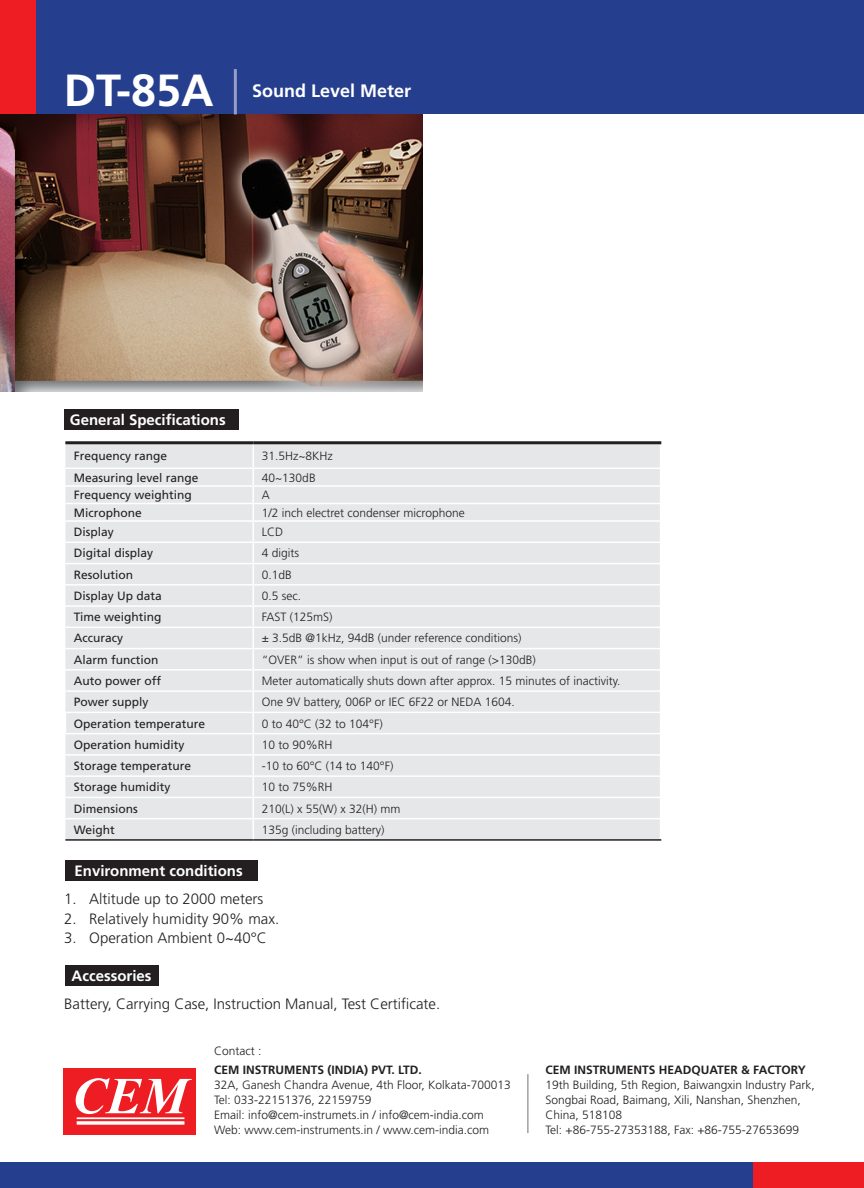
<style>
.page{position:relative;width:864px;height:1188px;background:#fff}
.page>*{position:absolute;margin:0;border:0;box-sizing:border-box;transform-origin:0 0}
.t1{font:italic 700 51.9px "Times New Roman";color:#fff}
.t2{font:700 45px "Frutiger";color:#fff}
.t3{font:700 18px "Frutiger";color:#fff}
.t4{font:300 15px "Frutiger";color:#231f20}
.t5{font:700 15px "Frutiger";color:#fff}
.t6{font:300 12px/15px "Frutiger";color:#231f20}
.t7{font:12px "Frutiger";color:#231f20}
.t8{font:700 12px "Frutiger";color:#231f20}
</style>
<div class="page">
<img style="left:0;top:114px;width:423px;height:277px">
<div style="left:0;top:0;width:864px;height:114px;background:#253f8e"></div>
<svg style="left:65px;top:444px;width:595px;height:395px;background:#e6e7e9"></svg>
<hr style="left:65px;top:468px;width:188px;height:1px;background:#fff">
<hr style="left:253px;top:468px;width:408px;height:1px;background:#fff">
<hr style="left:65px;top:485px;width:188px;height:2px;background:#fff">
<hr style="left:253px;top:485px;width:408px;height:2px;background:#fff">
<hr style="left:65px;top:441px;width:188px;height:3px;background:#231f20">
<hr style="left:253px;top:441px;width:408px;height:3px;background:#231f20">
<hr style="left:65px;top:503px;width:188px;height:1px;background:#fff">
<hr style="left:253px;top:503px;width:408px;height:1px;background:#fff">
<hr style="left:65px;top:520px;width:188px;height:2px;background:#fff">
<hr style="left:253px;top:520px;width:408px;height:2px;background:#fff">
<hr style="left:65px;top:542px;width:188px;height:1px;background:#fff">
<hr style="left:253px;top:542px;width:408px;height:1px;background:#fff">
<hr style="left:65px;top:563px;width:188px;height:1px;background:#fff">
<hr style="left:253px;top:563px;width:408px;height:1px;background:#fff">
<hr style="left:65px;top:584px;width:188px;height:2px;background:#fff">
<hr style="left:253px;top:584px;width:408px;height:2px;background:#fff">
<hr style="left:65px;top:605px;width:188px;height:2px;background:#fff">
<hr style="left:253px;top:605px;width:408px;height:2px;background:#fff">
<hr style="left:65px;top:627px;width:188px;height:1px;background:#fff">
<hr style="left:253px;top:627px;width:408px;height:1px;background:#fff">
<hr style="left:65px;top:648px;width:188px;height:1px;background:#fff">
<hr style="left:253px;top:648px;width:408px;height:1px;background:#fff">
<hr style="left:65px;top:669px;width:188px;height:2px;background:#fff">
<hr style="left:253px;top:669px;width:408px;height:2px;background:#fff">
<hr style="left:65px;top:690px;width:188px;height:2px;background:#fff">
<hr style="left:253px;top:690px;width:408px;height:2px;background:#fff">
<hr style="left:65px;top:712px;width:188px;height:1px;background:#fff">
<svg style="left:65px;top:713px;width:1px;height:20px"></svg>
<hr style="left:253px;top:712px;width:408px;height:1px;background:#fff">
<hr style="left:65px;top:733px;width:188px;height:1px;background:#fff">
<hr style="left:253px;top:733px;width:408px;height:1px;background:#fff">
<hr style="left:65px;top:754px;width:188px;height:2px;background:#fff">
<hr style="left:253px;top:754px;width:408px;height:2px;background:#fff">
<hr style="left:65px;top:775px;width:188px;height:2px;background:#fff">
<hr style="left:253px;top:775px;width:408px;height:2px;background:#fff">
<hr style="left:65px;top:797px;width:188px;height:1px;background:#fff">
<hr style="left:253px;top:797px;width:408px;height:1px;background:#fff">
<hr style="left:65px;top:818px;width:188px;height:1px;background:#fff">
<hr style="left:253px;top:818px;width:408px;height:1px;background:#fff">
<svg style="left:253px;top:444px;width:1px;height:395px"></svg>
<hr style="left:65px;top:839px;width:188px;height:2px;background:#231f20">
<hr style="left:253px;top:839px;width:408px;height:2px;background:#231f20">
<div style="left:64px;top:1068px;width:132px;height:67px;background:#ee1d23"></div>
<hr style="left:77px;top:1117px;width:107px;height:2px;background:#fff">
<svg style="left:77px;top:1121px;width:107px;height:4px"></svg>
<hr style="left:234px;top:69px;width:3px;height:45px;background:#9b9bc6">
<div style="left:0;top:1162px;width:864px;height:26px;background:#253f8e"></div>
<div style="left:753px;top:1162px;width:111px;height:26px;background:#ee1d23"></div>
<div style="left:0;top:0;width:36px;height:114px;background:#ee1d23"></div>
<hr style="left:527px;top:1074px;width:1px;height:59px;background:#808285">
<div style="left:65px;top:966px;width:93px;height:20px;background:#231f20"></div>
<div style="left:65px;top:860px;width:192px;height:21px;background:#231f20"></div>
<div style="left:65px;top:409px;width:174px;height:21px;background:#231f20"></div>
<p class="t2" style="left:64px;top:64px;width:151px">DT-85A</p>
<p class="t3" style="left:252px;top:80px;width:161px">Sound Level Meter</p>
<p class="t5" style="left:70px;top:411px;width:157px">General Specifications</p>
<p class="t7" style="left:74px;top:449px;width:95px">Frequency range</p>
<p class="t6" style="left:262px;top:449px;width:73px">31.5Hz~8KHz</p>
<p class="t7" style="left:74px;top:470px;width:126px">Measuring level range</p>
<p class="t6" style="left:262px;top:470px;width:55px">40~130dB</p>
<p class="t7" style="left:74px;top:488px;width:120px">Frequency weighting</p>
<p class="t6" style="left:262px;top:488px;width:10px">A</p>
<p class="t7" style="left:74px;top:506px;width:69px">Microphone</p>
<p class="t6" style="left:262px;top:505px;width:204px">1/2 inch electret condenser microphone</p>
<p class="t7" style="left:74px;top:525px;width:42px">Display</p>
<p class="t6" style="left:262px;top:525px;width:23px">LCD</p>
<p class="t7" style="left:74px;top:546px;width:81px">Digital display</p>
<p class="t6" style="left:262px;top:546px;width:39px">4 digits</p>
<p class="t7" style="left:74px;top:567px;width:61px">Resolution</p>
<p class="t6" style="left:262px;top:567px;width:32px">0.1dB</p>
<p class="t7" style="left:74px;top:589px;width:90px">Display Up data</p>
<p class="t6" style="left:262px;top:588px;width:41px">0.5 sec.</p>
<p class="t7" style="left:74px;top:610px;width:89px">Time weighting</p>
<p class="t6" style="left:262px;top:610px;width:72px">FAST (125mS)</p>
<p class="t7" style="left:74px;top:631px;width:51px">Accuracy</p>
<p class="t6" style="left:262px;top:631px;width:261px">± 3.5dB @1kHz, 94dB (under reference conditions)</p>
<p class="t7" style="left:74px;top:653px;width:86px">Alarm function</p>
<p class="t6" style="left:262px;top:652px;width:275px">“OVER” is show when input is out of range (&gt;130dB)</p>
<p class="t7" style="left:74px;top:674px;width:89px">Auto power off</p>
<p class="t6" style="left:262px;top:674px;width:360px">Meter automatically shuts down after approx. 15 minutes of inactivity.</p>
<p class="t7" style="left:74px;top:695px;width:76px">Power supply</p>
<p class="t6" style="left:262px;top:695px;width:254px">One 9V battery, 006P or IEC 6F22 or NEDA 1604.</p>
<p class="t7" style="left:74px;top:716px;width:133px">Operation temperature</p>
<p class="t6" style="left:262px;top:716px;width:122px">0 to 40°C (32 to 104°F)</p>
<p class="t7" style="left:74px;top:738px;width:112px">Operation humidity</p>
<p class="t6" style="left:262px;top:737px;width:72px">10 to 90%RH</p>
<p class="t7" style="left:74px;top:759px;width:119px">Storage temperature</p>
<p class="t6" style="left:262px;top:759px;width:133px">-10 to 60°C (14 to 140°F)</p>
<p class="t7" style="left:74px;top:780px;width:98px">Storage humidity</p>
<p class="t6" style="left:262px;top:780px;width:72px">10 to 75%RH</p>
<p class="t7" style="left:74px;top:801px;width:66px">Dimensions</p>
<p class="t6" style="left:262px;top:801px;width:140px">210(L) x 55(W) x 32(H) mm</p>
<p class="t7" style="left:74px;top:823px;width:42px">Weight</p>
<p class="t6" style="left:262px;top:822px;width:124px">135g (including battery)</p>
<p class="t5" style="left:75px;top:862px;width:170px">Environment conditions</p>
<p class="t4" style="left:64px;top:890px;width:201px">1. Altitude up to 2000 meters</p>
<p class="t4" style="left:64px;top:910px;width:217px">2. Relatively humidity 90% max.</p>
<p class="t4" style="left:64px;top:929px;width:204px">3. Operation Ambient 0~40°C</p>
<p class="t5" style="left:72px;top:967px;width:81px">Accessories</p>
<p class="t4" style="left:64px;top:996px;width:378px">Battery, Carrying Case, Instruction Manual, Test Certificate.</p>
<p class="t1" style="left:72px;top:1060px;width:117px">CEM</p>
<p class="t6" style="left:214px;top:1044px;width:49px">Contact :</p>
<p class="t8" style="left:214px;top:1063px;width:209px">CEM INSTRUMENTS (INDIA) PVT. LTD.</p>
<p class="t6" style="left:214px;top:1078px;width:298px">32A, Ganesh Chandra Avenue, 4th Floor, Kolkata-700013</p>
<p class="t6" style="left:214px;top:1093px;width:159px">Tel: 033-22151376, 22159759</p>
<p class="t6" style="left:214px;top:1108px;width:271px">Email: info@cem-instrumets.in / info@cem-india.com</p>
<p class="t6" style="left:214px;top:1123px;width:277px">Web: www.cem-instruments.in / www.cem-india.com</p>
<p class="t8" style="left:545px;top:1063px;width:262px">CEM INSTRUMENTS HEADQUATER &amp; FACTORY</p>
<p class="t6" style="left:545px;top:1078px;width:271px">19th Building, 5th Region, Baiwangxin Industry Park, Songbai Road, Baimang, Xili, Nanshan, Shenzhen, China, 518108<br>Tel: +86-755-27353188, Fax: +86-755-27653699</p>
</div>
